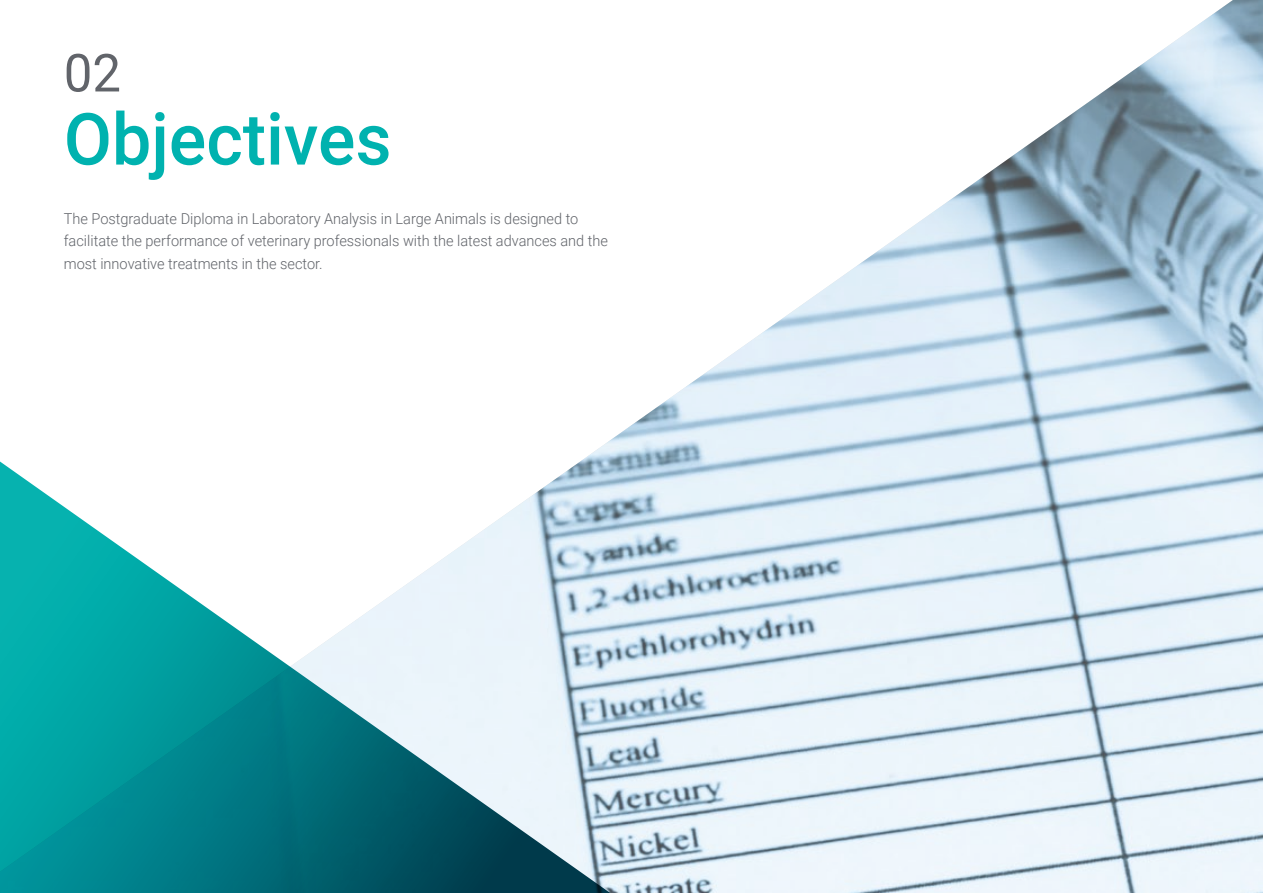
<style>
.page{position:relative;width:1263px;height:893px;background:#fff}
.page>*{position:absolute;margin:0;border:0;box-sizing:border-box;transform-origin:0 0}
.t1{font:500 72px "Roboto";color:#00b2af}
.t2{font:52.5px "Roboto";color:#61646a}
.t3{font:300 15px/22.5px "Roboto";color:#61646a}
</style>
<div class="page">
<img style="left:602px;top:0;width:661px;height:893px">
<svg style="left:0;top:446px;width:640px;height:447px"></svg>
<h2 class="t2" style="left:64px;top:36px;width:59px">02</h2>
<h1 class="t1" style="left:64px;top:89px;width:329px">Objectives</h1>
<p class="t3" style="left:64px;top:207px;width:546px">The Postgraduate Diploma in Laboratory Analysis in Large Animals is designed to facilitate the performance of veterinary professionals with the latest advances and the most innovative treatments in the sector.</p>
</div>
